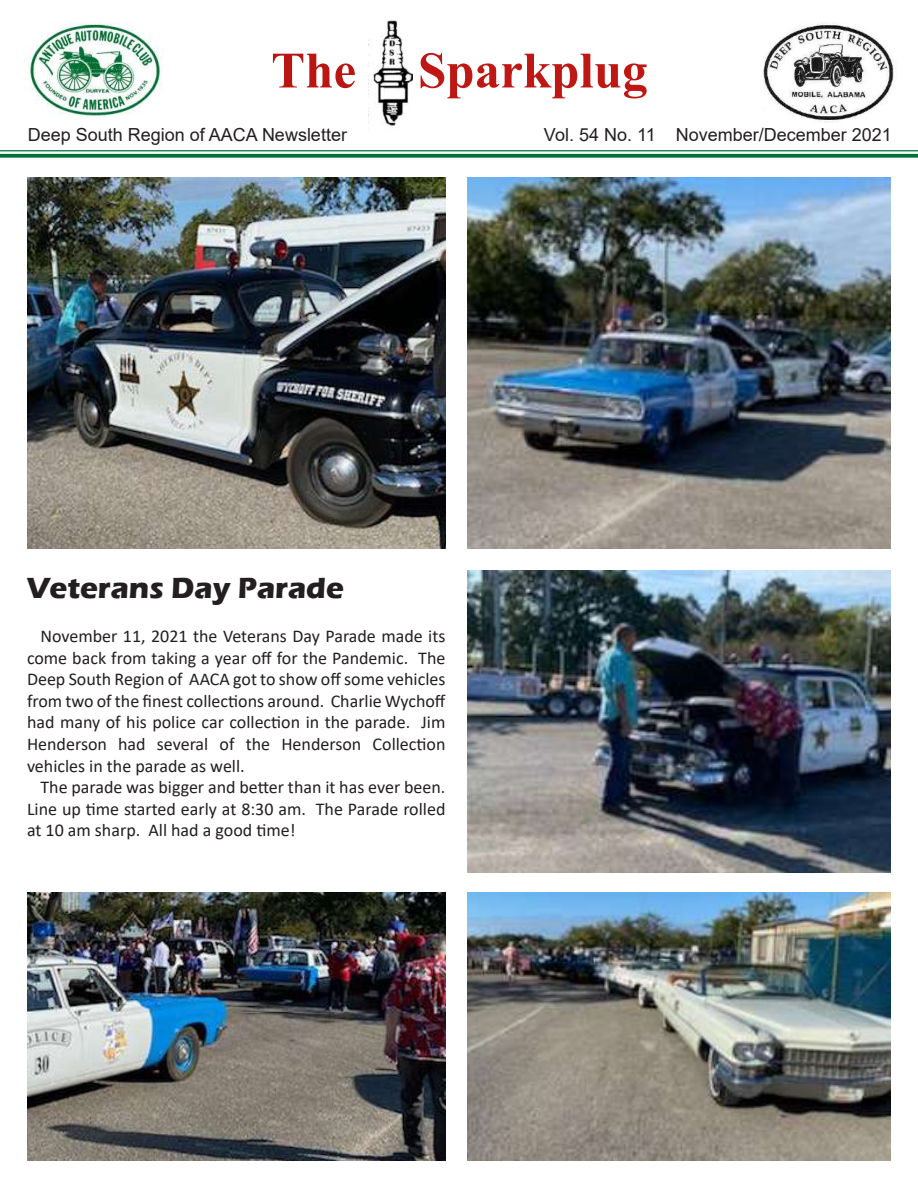
<style>
.page{position:relative;width:918px;height:1188px;background:#fff}
.page>*{position:absolute;margin:0;border:0;box-sizing:border-box;transform-origin:0 0}
.t1{font:700 51px "Times New Roman";color:#bf1714}
.t2{font:700 30px "Eras ITC";color:#231f20}
.t3{font:18px/21.6px "Calibri";color:#231f20;text-align:justify}
.t4{font:18px "Arial";color:#231f20}
.s1{color:#ba1511}
</style>
<div class="page">
<img style="left:26px;top:22px;width:137px;height:95px">
<img style="left:373px;top:20px;width:40px;height:106px">
<img style="left:763px;top:22px;width:133px;height:101px">
<hr style="left:0;top:150px;width:918px;height:1px;background:#007135">
<svg style="left:0;top:154px;width:918px;height:4px;background:#167d46"></svg>
<img style="left:468px;top:892px;width:423px;height:269px">
<img style="left:27px;top:177px;width:419px;height:372px">
<img style="left:27px;top:892px;width:419px;height:269px">
<img style="left:468px;top:177px;width:423px;height:372px">
<img style="left:468px;top:570px;width:423px;height:303px">
<h1 class="t1" style="left:271px;top:34px;width:378px"><span class="s1">The</span> Sparkplug</h1>
<p class="t4" style="left:28px;top:122px;width:321px">Deep South Region of AACA Newsletter</p>
<p class="t4" style="left:544px;top:122px;width:349px">Vol. 54 No. 11 November/December 2021</p>
<h2 class="t2" style="left:27px;top:570px;width:318px">Veterans Day Parade</h2>
<p class="t3" style="left:27px;top:625px;width:420px;text-indent:14px">November 11, 2021 the Veterans Day Parade made its come back from taking a year off for the Pandemic. The Deep South Region of AACA got to show off some vehicles from two of the finest collections around. Charlie Wychoff had many of his police car collection in the parade. Jim Henderson had several of the Henderson Collection vehicles in the parade as well.</p>
<p class="t3" style="left:27px;top:776px;width:420px;text-indent:14px">The parade was bigger and better than it has ever been.<br>Line up time started early at 8:30 am. The Parade rolled at 10 am sharp. All had a good time!</p>
</div>
